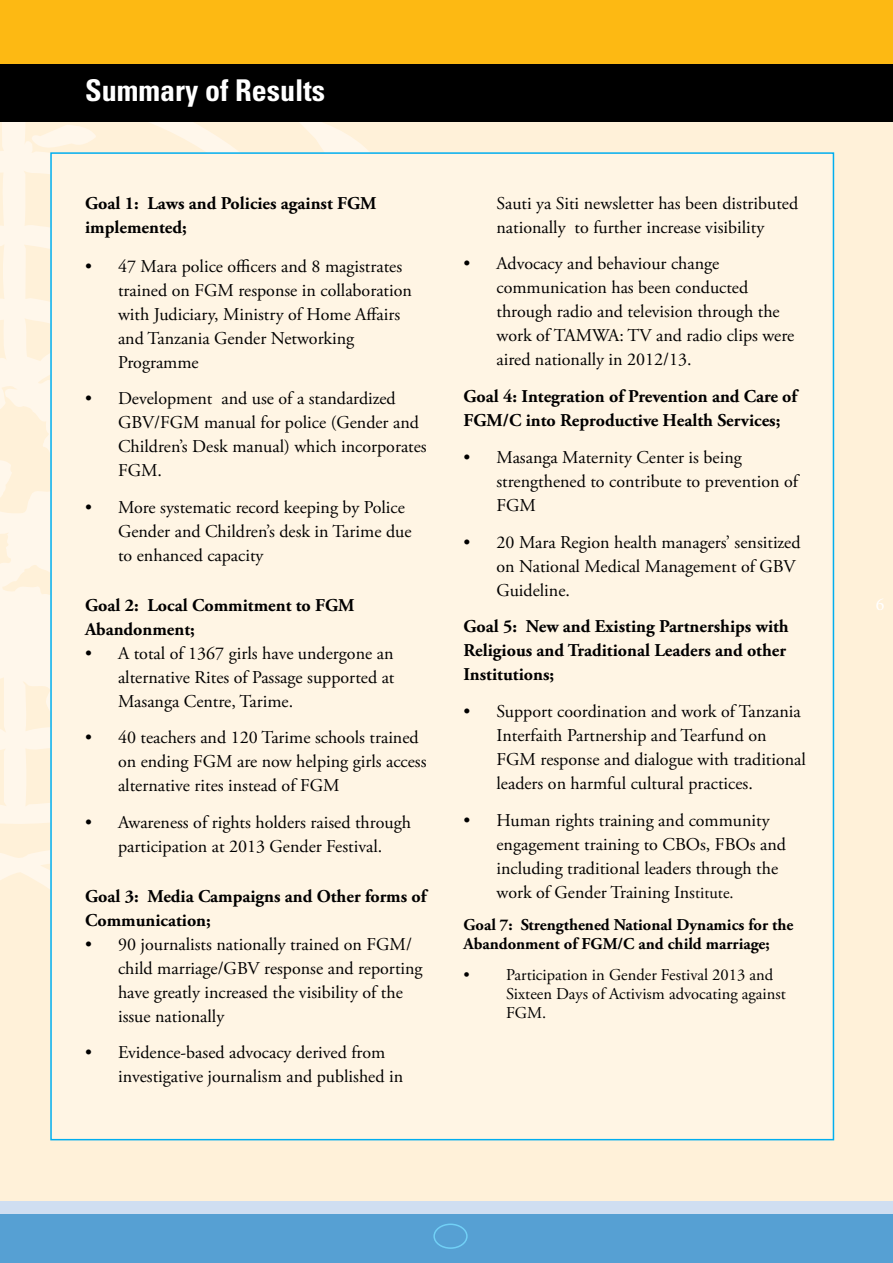
<style>
.page{position:relative;width:893px;height:1263px;background:#fff1d9}
.page>*{position:absolute;margin:0;border:0;box-sizing:border-box;transform-origin:0 0}
.t1{font:700 condensed 30px "Univers";color:#fff}
.t2{font:18px/24px "Adobe Garamond Pro";color:#000}
.t3{font:700 18px/24px "Adobe Garamond Pro";color:#000}
.t4{font:18px "Minion Pro";color:#fff}
.t5{font:16.5px/19px "Adobe Garamond Pro";color:#000}
.t6{font:700 16.5px/18.9px "Adobe Garamond Pro";color:#000}
.s1{font-size:16.5px}
</style>
<div class="page">
<div style="left:0;top:1201px;width:893px;height:62px;background:#cfdef1"></div>
<div style="left:0;top:1214px;width:893px;height:49px;background:#56a0d3"></div>
<div style="left:0;top:0;width:893px;height:64px;background:#fdb913"></div>
<div style="left:433px;top:1223px;width:35px;height:26px;border:2px solid #71d0f6;border-radius:50%"></div>
<svg style="left:0;top:122px;width:239px;height:702px;fill:#fff7eb"></svg>
<svg style="left:300px;top:122px;width:69px;height:30px"></svg>
<svg style="left:0;top:850px;width:50px;height:39px"></svg>
<div style="left:0;top:64px;width:893px;height:58px;background:#000"></div>
<div style="left:50px;top:152px;width:784px;height:988px;background:#fff5e4;border:2px solid #00aeef"></div>
<h1 class="t1" style="left:85px;top:72px;width:241px">Summary of Results</h1>
<p class="t3" style="left:85px;top:191px;width:293px">Goal 1: Laws and Policies against FGM implemented;</p>
<p class="t2" style="left:118px;top:255px;width:295px;text-indent:-33px">• 47 Mara police officers and 8 magistrates trained on FGM response in collaboration with Judiciary, Ministry of Home Affairs and Tanzania Gender Networking Programme</p>
<p class="t2" style="left:118px;top:387px;width:310px;text-indent:-33px">• Development and use of a standardized<br>GBV/FGM manual for police (Gender and<br>Children’s Desk manual) which incorporates<br>FGM.</p>
<p class="t2" style="left:118px;top:496px;width:295px;text-indent:-33px">• More systematic record keeping by Police<br>Gender and Children’s desk in Tarime due to enhanced capacity</p>
<p class="t3" style="left:85px;top:593px;width:271px">Goal 2: Local Commitment to FGM<br>Abandonment;</p>
<p class="t2" style="left:118px;top:642px;width:278px;text-align:justify;text-indent:-33px">• A total of 1367 girls have undergone an alternative Rites of Passage supported at Masanga Centre, Tarime.</p>
<p class="t2" style="left:118px;top:726px;width:310px;text-indent:-33px">• 40 teachers and 120 Tarime schools trained on ending FGM are now helping girls access alternative rites instead of FGM</p>
<p class="t2" style="left:85px;top:811px;width:327px;text-align:center">• Awareness of rights holders raised through participation at 2013 Gender Festival.</p>
<p class="t3" style="left:85px;top:884px;width:343px">Goal 3: Media Campaigns and Other forms of<br>Communication;</p>
<p class="t2" style="left:118px;top:933px;width:306px;text-indent:-33px">• 90 journalists nationally trained on FGM/ child marriage/GBV response and reporting have greatly increased the visibility of the issue nationally</p>
<p class="t2" style="left:118px;top:1041px;width:287px;text-indent:-33px">• Evidence-based advocacy derived from investigative journalism and published in</p>
<p class="t2" style="left:496px;top:192px;width:303px">Sauti ya Siti newsletter has been distributed nationally to further increase visibility</p>
<p class="t2" style="left:496px;top:252px;width:299px;text-indent:-33px">• Advocacy and behaviour change communication has been conducted through radio and television through the work of TAMWA: TV and radio clips were aired nationally in 2012/13.</p>
<p class="t3" style="left:463px;top:385px;width:335px">Goal 4: Integration of Prevention and Care of<br>FGM/C into Reproductive Health Services;</p>
<p class="t2" style="left:496px;top:446px;width:303px;text-indent:-33px">• Masanga Maternity Center is being strengthened to contribute to prevention of<br>FGM</p>
<p class="t2" style="left:496px;top:531px;width:306px;text-indent:-33px">• 20 Mara Region health managers’ sensitized on National Medical Management of GBV<br>Guideline.</p>
<p class="t3" style="left:463px;top:615px;width:327px">Goal 5: New and Existing Partnerships with<br>Religious and Traditional Leaders and other<br>Institutions;</p>
<p class="t2" style="left:496px;top:700px;width:311px;text-indent:-33px">• Support coordination and work of Tanzania Interfaith Partnership and Tearfund on FGM response and dialogue with traditional leaders on harmful cultural practices.</p>
<p class="t2" style="left:496px;top:809px;width:291px;text-indent:-33px">• Human rights training and community engagement training to CBOs, FBOs and including traditional leaders through the work of Gender Training Ins<span class="s1">titute.</span></p>
<p class="t6" style="left:463px;top:915px;width:331px">Goal 7: Strengthened National Dynamics for the<br>Abandonment of FGM/C and child marriage;</p>
<p class="t5" style="left:506px;top:966px;width:281px;text-indent:-43px">• Participation in Gender Festival 2013 and<br>Sixteen Days of Activism advocating against<br>FGM.</p>
<p class="t4" style="left:876px;top:592px;width:10px">6</p>
</div>
